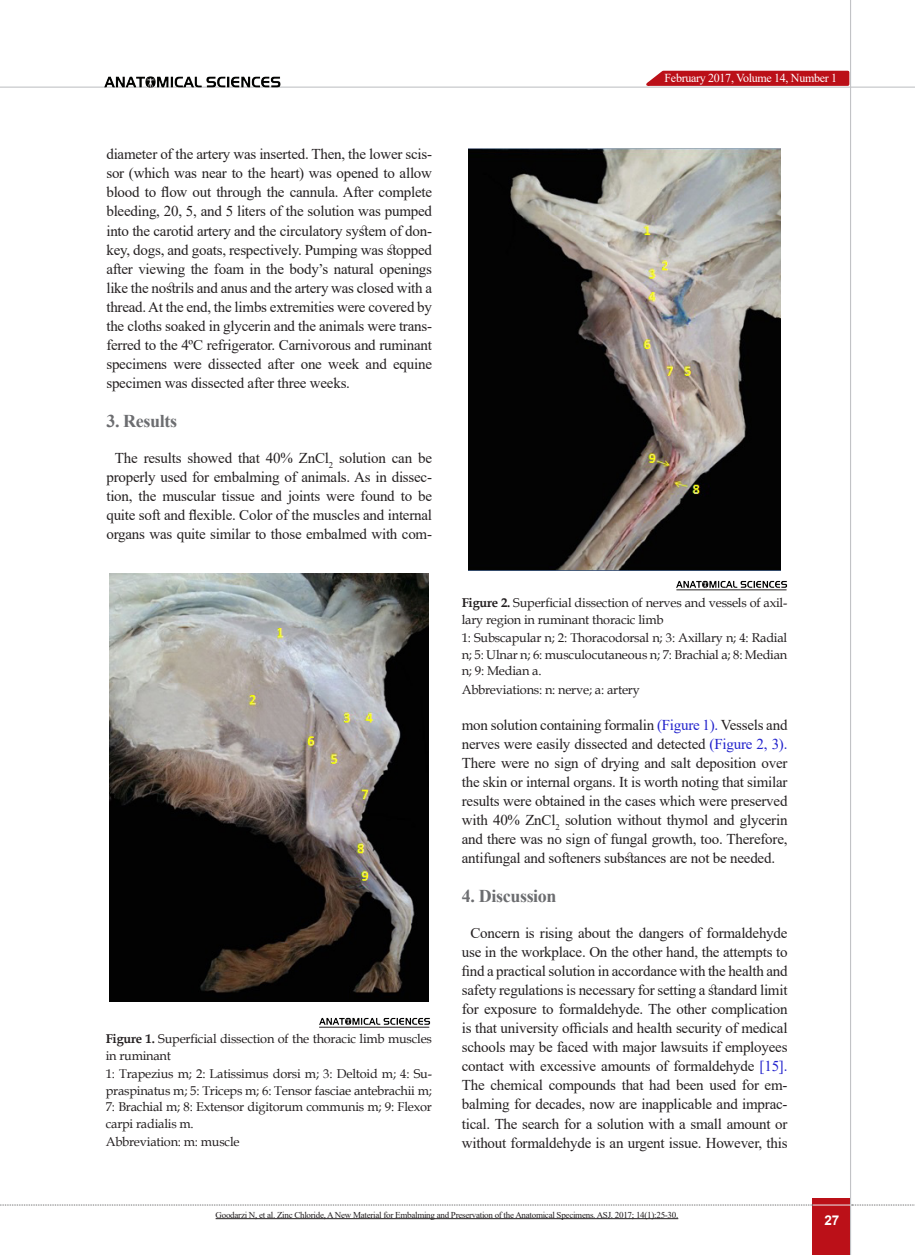
<style>
.page{position:relative;width:915px;height:1255px;background:#fff}
.page>*{position:absolute;margin:0;border:0;box-sizing:border-box;transform-origin:0 0}
.Titr-2{font:700 18px "Times New Roman";letter-spacing:-.02em;color:#6c6d70}
.matn-en{font:15px/19px "Times New Roman";letter-spacing:-.015em;color:#231f20;text-align:justify}
.t1{font:700 13.5px "Arial";color:#fff}
.zirnevis{font:12.75px/16.5px "Book Antiqua";letter-spacing:-.015em;color:#231f20}
.t2{font:12.15px "Times New Roman";letter-spacing:-.025em;color:#fff}
.chart{font:9px "Times New Roman";letter-spacing:-.03em;color:#231f20}
.s1{font-weight:700}
.s2{color:#22c}
</style>
<div class="page">
<div style="left:812px;top:1198px;width:38px;height:56px;background:#bb1018"></div>
<hr style="left:849px;top:0;width:1px;height:1254px;background:#c2c3c6">
<hr style="left:0;top:87px;width:914px;height:1px;background:#c2c3c6">
<hr style="left:812px;top:1204px;width:38px;height:1px;background:#ececee">
<svg style="left:0;top:1204px;width:812px;height:1px"></svg>
<svg style="left:851px;top:1204px;width:64px;height:1px"></svg>
<svg style="left:638px;top:69px;width:212px;height:18px;background:#c84349"></svg>
<img style="left:99px;top:76px;width:189px;height:12px">
<hr style="left:215px;top:1218px;width:463px;height:1px;background:#231f20">
<img style="left:109px;top:574px;width:319px;height:427px">
<img style="left:319px;top:1017px;width:111px;height:8px">
<hr style="left:319px;top:1026px;width:110px;height:1px;background:#231f20">
<img style="left:468px;top:149px;width:311px;height:421px">
<img style="left:676px;top:580px;width:111px;height:8px">
<hr style="left:676px;top:589px;width:110px;height:1px;background:#231f20">
<p class="matn-en" style="left:106px;top:144px;width:327px">diameter of the artery was inserted. Then, the lower scis&shy;sor (which was near to the heart) was opened to allow blood to flow out through the cannula. After complete bleeding, 20, 5, and 5 liters of the solution was pumped into the carotid artery and the circulatory system of don&shy;key, dogs, and goats, respectively. Pumping was stopped after viewing the foam in the body’s natural openings like the nostrils and anus and the artery was closed with a thread. At the end, the limbs extremities were covered by the cloths soaked in glycerin and the animals were trans&shy;ferred to the 4ºC refrigerator. Carnivorous and ruminant specimens were dissected after one week and equine specimen was dissected after three weeks.</p>
<p class="Titr-2" style="left:106px;top:407px;width:72px">3. Results</p>
<p class="matn-en" style="left:106px;top:447px;width:327px;text-align:center">The results showed that 40% ZnCl<sub>2</sub> solution can be properly used for embalming of animals. As in dissec&shy;tion, the muscular tissue and joints were found to be quite soft and flexible. Color of the muscles and internal organs was quite similar to those embalmed with com-</p>
<p class="zirnevis" style="left:106px;top:1030px;width:327px"><span class="s1">Figure 1.</span> Superficial dissection of the thoracic limb muscles in ruminant</p>
<p class="zirnevis" style="left:106px;top:1065px;width:327px;text-align:justify">1: Trapezius m; 2: Latissimus dorsi m; 3: Deltoid m; 4: Su&shy;praspinatus m; 5: Triceps m; 6: Tensor fasciae antebrachii m; 7: Brachial m; 8: Extensor digitorum communis m; 9: Flexor carpi radialis m.</p>
<p class="zirnevis" style="left:106px;top:1133px;width:135px">Abbreviation: m: muscle</p>
<p class="t2" style="left:664px;top:69px;width:174px">February 2017, Volume 14, Number 1</p>
<p class="zirnevis" style="left:461px;top:594px;width:327px"><span class="s1">Figure 2.</span> Superficial dissection of nerves and vessels of axil&shy;lary region in ruminant thoracic limb</p>
<p class="zirnevis" style="left:461px;top:629px;width:327px;text-align:justify">1: Subscapular n; 2: Thoracodorsal n; 3: Axillary n; 4: Radial n; 5: Ulnar n; 6: musculocutaneous n; 7: Brachial a; 8: Median n; 9: Median a.</p>
<p class="zirnevis" style="left:461px;top:681px;width:179px">Abbreviations: n: nerve; a: artery</p>
<p class="matn-en" style="left:461px;top:714px;width:327px">mon solution containing formalin <span class="s2">(Figure 1).</span> Vessels and nerves were easily dissected and detected <span class="s2">(Figure 2, 3).<br></span>There were no sign of drying and salt deposition over the skin or internal organs. It is worth noting that similar results were obtained in the cases which were preserved with 40% ZnCl<sub>2</sub> solution without thymol and glycerin and there was no sign of fungal growth, too. Therefore, antifungal and softeners substances are not be needed.</p>
<p class="Titr-2" style="left:461px;top:882px;width:96px">4. Discussion</p>
<p class="matn-en" style="left:461px;top:922px;width:327px;text-align:center">Concern is rising about the dangers of formaldehyde use in the workplace. On the other hand, the attempts to find a practical solution in accordance with the health and safety regulations is necessary for setting a standard limit for exposure to formaldehyde. The other complication is that university officials and health security of medical schools may be faced with major lawsuits if employees contact with excessive amounts of formaldehyde <span class="s2">[15].<br></span>The chemical compounds that had been used for em&shy;balming for decades, now are inapplicable and imprac&shy;tical. The search for a solution with a small amount or without formaldehyde is an urgent issue. However, this</p>
<p class="chart" style="left:215px;top:1208px;width:464px">Goodarzi N, et al. Zinc Chloride, A New Material for Embalming and Preservation of the Anatomical Specimens. ASJ. 2017; 14(1):25-30.</p>
<p class="t1" style="left:824px;top:1210px;width:17px">27</p>
</div>
